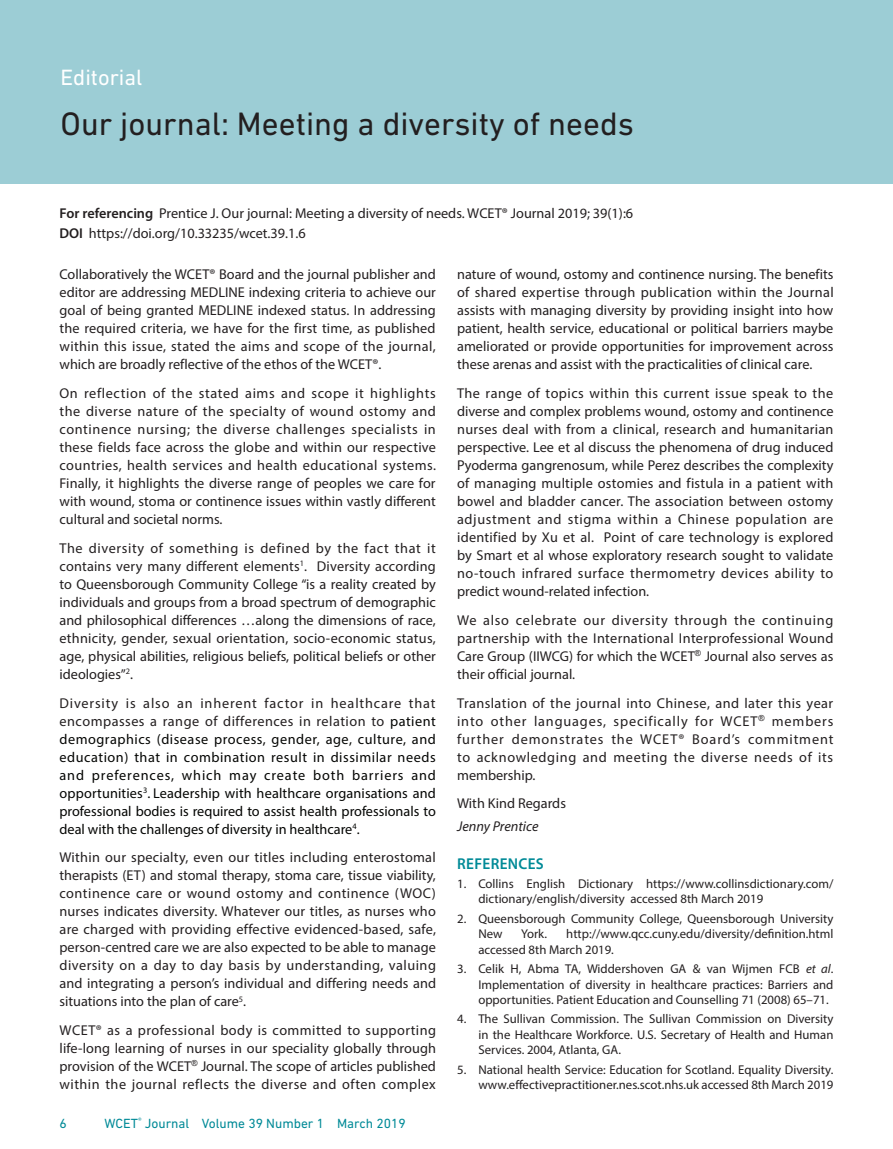
<style>
.page{position:relative;width:893px;height:1149px;background:#fff}
.page>*{position:absolute;margin:0;border:0;box-sizing:border-box;transform-origin:0 0}
._2019_WCET_Top_Title{font:33px "DIN Next LT Pro";color:#231f20}
._2019_WCET_Top_Title-2{font:22.5px "DIN Next LT Pro";color:#fff}
._2019_WCET_Heading{font:600 15.75px "Myriad Pro";letter-spacing:.02em;color:#008a97}
._2019_WCET_Galley{font:14.25px/18px "Myriad Pro";color:#231f20;text-align:justify}
._2019_WCET_Galley-2{font:14.25px/18px "Myriad Pro";color:#040503;text-align:justify}
._2019_WCET_Galley-3{font:14.25px/18px "Myriad Pro";color:#211d1e;text-align:justify}
._2019_WCET_Galley-4{font:italic 14.25px "Myriad Pro";color:#231f20}
.t1{font:13.5px "DIN Next LT Pro";color:#008a97}
._2019_WCET_Reference{font:12.75px/15.3px "Myriad Pro";color:#231f20}
.s1{font-weight:600}
.s2{color:#231f20}
.s3{font-style:italic}
</style>
<div class="page">
<div style="left:0;top:0;width:893px;height:184px;background:#9ccdd5"></div>
<p class="_2019_WCET_Top_Title-2" style="left:61px;top:64px;width:83px">Editorial</p>
<p class="_2019_WCET_Top_Title" style="left:61px;top:105px;width:575px">Our journal: Meeting a diversity of needs</p>
<p class="_2019_WCET_Galley" style="left:60px;top:203px;width:575px"><span class="s1">For referencing</span> Prentice J. Our journal: Meeting a diversity of needs. WCET® Journal 2019; 39(1):6</p>
<p class="_2019_WCET_Galley" style="left:60px;top:224px;width:248px"><span class="s1">DOI</span> https://doi.org/10.33235/wcet.39.1.6</p>
<p class="_2019_WCET_Galley" style="left:60px;top:265px;width:378px">Collaboratively the WCET® Board and the journal publisher and editor are addressing MEDLINE indexing criteria to achieve our goal of being granted MEDLINE indexed status. In addressing the required criteria, we have for the first time, as published within this issue, stated the aims and scope of the journal, which are broadly reflective of the ethos of the WCET®.</p>
<p class="_2019_WCET_Galley" style="left:60px;top:384px;width:378px">On reflection of the stated aims and scope it highlights the diverse nature of the specialty of wound ostomy and continence nursing; the diverse challenges specialists in these fields face across the globe and within our respective countries, health services and health educational systems.<br>Finally, it highlights the diverse range of peoples we care for with wound, stoma or continence issues within vastly different cultural and societal norms.</p>
<p class="_2019_WCET_Galley-3" style="left:60px;top:538px;width:378px"><span class="s2">The diversity of something is defined by the fact that it contains very many different elements</span><sup>1</sup><span class="s2">. Diversity according to Queensborough Community College “</span>is a reality created by individuals and groups from a broad spectrum of demographic and philosophical differences …along the dimensions of race, ethnicity, gender, sexual orientation, socio-economic status, age, physical abilities, religious beliefs, political beliefs or other ideologies”<sup>2</sup>.</p>
<p class="_2019_WCET_Galley-2" style="left:60px;top:693px;width:378px"><span class="s2">Diversity is also an inherent factor in healthcare that encompasses a range of differences in relation to</span> patient demographics (disease process, gender, age, culture, and education) that in combination result in dissimilar needs and preferences, which may create both barriers and opportunities<sup>3</sup>. Leadership with healthcare organisations and professional bodies is required to assist health professionals to deal with the challenges of diversity in healthcare<sup>4</sup>.</p>
<p class="_2019_WCET_Galley" style="left:60px;top:848px;width:378px">Within our specialty, even our titles including enterostomal therapists (ET) and stomal therapy, stoma care, tissue viability, continence care or wound ostomy and continence (WOC) nurses indicates diversity. Whatever our titles, as nurses who are charged with providing effective evidenced-based, safe, person-centred care we are also expected to be able to manage diversity on a day to day basis by understanding, valuing and integrating a person’s individual and differing needs and situations into the plan of care<sup>5</sup>.</p>
<p class="_2019_WCET_Galley" style="left:60px;top:1020px;width:378px">WCET® as a professional body is committed to supporting life-long learning of nurses in our speciality globally through provision of the WCET<sup>®</sup> Journal. The scope of articles published within the journal reflects the diverse and often complex</p>
<p class="t1" style="left:60px;top:1114px;width:9px">6</p>
<p class="t1" style="left:105px;top:1114px;width:303px">WCET<sup>®</sup> Journal Volume 39 Number 1 March 2019</p>
<p class="_2019_WCET_Galley" style="left:457px;top:265px;width:378px">nature of wound, ostomy and continence nursing. The benefits of shared expertise through publication within the Journal assists with managing diversity by providing insight into how patient, health service, educational or political barriers maybe ameliorated or provide opportunities for improvement across these arenas and assist with the practicalities of clinical care.</p>
<p class="_2019_WCET_Galley" style="left:457px;top:384px;width:378px">The range of topics within this current issue speak to the diverse and complex problems wound, ostomy and continence nurses deal with from a clinical, research and humanitarian perspective. Lee et al discuss the phenomena of drug induced Pyoderma gangrenosum, while Perez describes the complexity of managing multiple ostomies and fistula in a patient with bowel and bladder cancer. The association between ostomy adjustment and stigma within a Chinese population are identified by Xu et al. Point of care technology is explored by Smart et al whose exploratory research sought to validate no-touch infrared surface thermometry devices ability to predict wound-related infection.</p>
<p class="_2019_WCET_Galley" style="left:457px;top:610px;width:378px">We also celebrate our diversity through the continuing partnership with the International Interprofessional Wound Care Group (IIWCG) for which the WCET<sup>®</sup> Journal also serves as their official journal.</p>
<p class="_2019_WCET_Galley" style="left:457px;top:693px;width:378px">Translation of the journal into Chinese, and later this year into other languages, specifically for WCET<sup>®</sup> members further demonstrates the WCET® Board’s commitment to acknowledging and meeting the diverse needs of its membership.</p>
<p class="_2019_WCET_Galley" style="left:457px;top:794px;width:110px">With Kind Regards</p>
<p class="_2019_WCET_Galley-4" style="left:457px;top:816px;width:83px">Jenny Prentice</p>
<p class="_2019_WCET_Heading" style="left:457px;top:853px;width:88px">REFERENCES</p>
<p class="_2019_WCET_Reference" style="left:478px;top:875px;width:357px;text-indent:-21px">1. Collins English Dictionary https://www.collinsdictionary.com/ dictionary/english/diversity accessed 8th March 2019</p>
<p class="_2019_WCET_Reference" style="left:478px;top:910px;width:357px;text-indent:-21px">2. Queensborough Community College, Queensborough University<br>New</p>
<p class="_2019_WCET_Reference" style="left:478px;top:925px;width:357px;text-indent:88px">http://www.qcc.cuny.edu/diversity/definition.html accessed 8th March 2019.</p>
<p class="_2019_WCET_Reference" style="left:478px;top:960px;width:357px;text-align:justify;text-indent:-21px">3. Celik H, Abma TA, Widdershoven GA &amp; van Wijmen FCB <span class="s3">et al</span>.<br>Implementation of diversity in healthcare practices: Barriers and opportunities. Patient Education and Counselling 71 (2008) 65–71.</p>
<p class="_2019_WCET_Reference" style="left:478px;top:1010px;width:357px;text-align:justify;text-indent:-21px">4. The Sullivan Commission. The Sullivan Commission on Diversity in the Healthcare Workforce. U.S. Secretary of Health and Human Services. 2004, Atlanta, GA.</p>
<p class="_2019_WCET_Reference" style="left:457px;top:1061px;width:378px;text-align:right">5. National health Service: Education for Scotland. Equality Diversity. www.effectivepractitioner.nes.scot.nhs.uk accessed 8th March 2019</p>
<p class="_2019_WCET_Reference" style="left:521px;top:925px;width:27px">York.</p>
</div>
